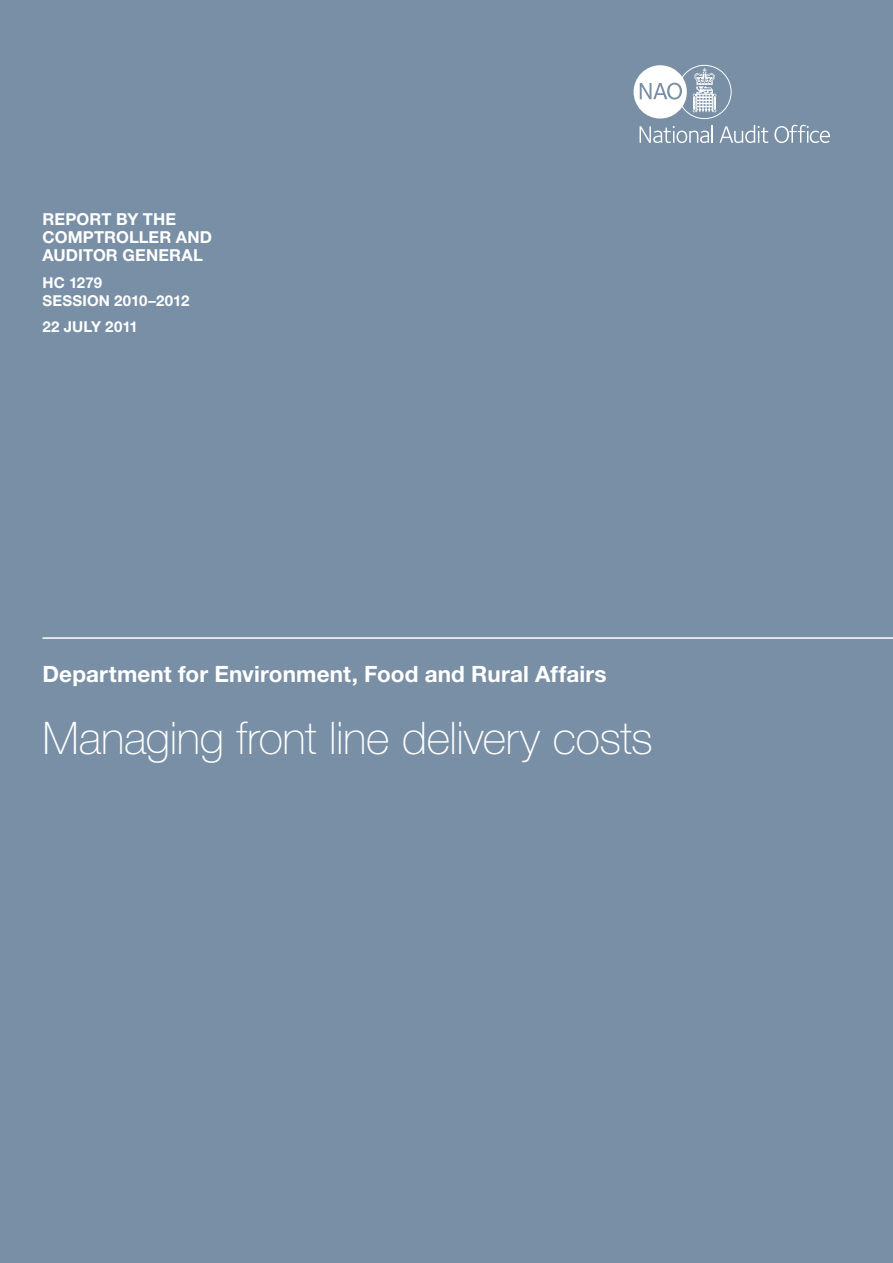
<style>
.page{position:relative;width:893px;height:1263px;background:#788fa5}
.page>*{position:absolute;margin:0;border:0;box-sizing:border-box;transform-origin:0 0}
.HEAD_30_34pt_COVER_T{font:100 45px "Helvetica Neue LT Std";letter-spacing:-.01em;color:#fff}
.HEAD_15_18pt_DEPT_NA{font:700 22.5px "Helvetica Neue LT Std";letter-spacing:.005em;color:#fff}
.HEAD_11_12pt_DESCRIP{font:700 16.5px/18px "Helvetica Neue LT Std";letter-spacing:.005em;color:#fff}
.HEAD_10_12pt_DESCRIP{font:700 15px/18px "Helvetica Neue LT Std";letter-spacing:.01em;color:#fff}
</style>
<div class="page">
<svg style="left:634px;top:65px;width:98px;height:54px"></svg>
<svg style="left:639px;top:125px;width:74px;height:18px"></svg>
<svg style="left:719px;top:125px;width:49px;height:18px"></svg>
<svg style="left:774px;top:125px;width:56px;height:18px"></svg>
<hr style="left:43px;top:637px;width:850px;height:2px;background:#fff">
<p class="HEAD_11_12pt_DESCRIP" style="left:43px;top:210px;width:169px">Report by the<br>Comptroller and<br>Auditor Genera</p>
<p class="HEAD_11_12pt_DESCRIP" style="left:193px;top:246px;width:11px">l</p>
<p class="HEAD_10_12pt_DESCRIP" style="left:43px;top:273px;width:148px">HC 1279<br>SesSIon 2010–2012</p>
<p class="HEAD_10_12pt_DESCRIP" style="left:43px;top:318px;width:97px">22 July 2011</p>
<p class="HEAD_15_18pt_DEPT_NA" style="left:43px;top:660px;width:565px">Department for Environment, Food and Rural Affairs</p>
<p class="HEAD_30_34pt_COVER_T" style="left:43px;top:712px;width:612px">Managing front line delivery costs</p>
</div>
